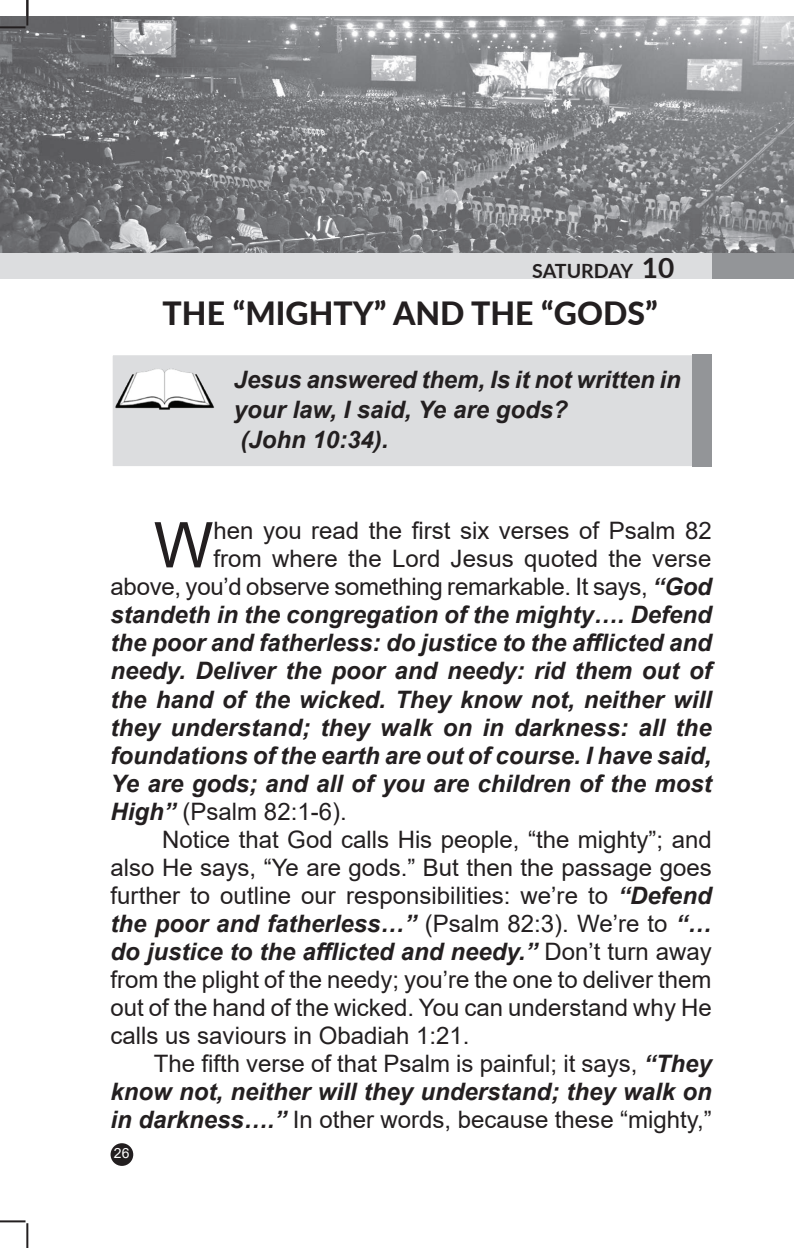
<style>
.page{position:relative;width:794px;height:1248px;background:#fff}
.page>*{position:absolute;margin:0;border:0;box-sizing:border-box;transform-origin:0 0}
.t1{font:63.2px "Arial";color:#231f20}
.t2{font:900 32px "Lato";color:#231f20}
.t3{font:italic 700 24px/30px "Arial";color:#231f20}
.t4{font:24px "Arial";color:#231f20}
.t5{font:700 19.6px "Lato";letter-spacing:-.015em;color:#231f20}
.t6{font:14px "Arial";color:#fff}
.s1{font-size:28px}
.s2{font-weight:700;font-style:italic}
.s3{font-weight:400;font-style:normal}
</style>
<div class="page">
<div style="left:0;top:252px;width:794px;height:27px;background:#939598"></div>
<div style="left:0;top:252px;width:712px;height:27px;background:#dcdddf"></div>
<div style="left:111px;top:1143px;width:22px;height:22px;background:#231f20;border-radius:50%"></div>
<hr style="left:0;top:1220px;width:26px;height:2px;background:#231f20">
<hr style="left:26px;top:1222px;width:2px;height:25px;background:#231f20">
<div style="left:111px;top:353px;width:584px;height:115px;background:#dcdddf;border:2px solid #fff"></div>
<div style="left:692px;top:354px;width:20px;height:113px;background:#939598"></div>
<img style="left:0;top:16px;width:794px;height:237px">
<hr style="left:0;top:26px;width:26px;height:2px;background:#231f20">
<hr style="left:26px;top:0;width:2px;height:26px;background:#231f20">
<img style="left:112px;top:353px;width:107px;height:96px">
<p class="t5" style="left:532px;top:256px;width:144px">SATURDAY <span class="s1">10</span></p>
<h2 class="t2" style="left:163px;top:290px;width:496px">THE “MIGHTY” AND THE “GODS”</h2>
<p class="t3" style="left:234px;top:365px;width:448px">Jesus answered them, Is it not written in your law, I said, Ye are gods?<br>(John 10:34).</p>
<h1 class="t1" style="left:154px;top:501px;width:61px">W</h1>
<p class="t4" style="left:213px;top:514px;width:500px">hen you read the first six verses of Psalm 82</p>
<p class="t4" style="left:213px;top:542px;width:499px">from where the Lord Jesus quoted the verse</p>
<p class="t4" style="left:111px;top:570px;width:602px">above, you’d observe something remarkable. It says, <span class="s2">“God</span></p>
<p class="t3" style="left:111px;top:600px;width:603px">standeth in the congregation of the mighty…. Defend</p>
<p class="t3" style="left:111px;top:628px;width:602px">the poor and fatherless: do justice to the afflicted and</p>
<p class="t3" style="left:111px;top:656px;width:602px">needy. Deliver the poor and needy: rid them out of</p>
<p class="t3" style="left:111px;top:684px;width:603px">the hand of the wicked. They know not, neither will</p>
<p class="t3" style="left:111px;top:712px;width:602px">they understand; they walk on in darkness: all the</p>
<p class="t3" style="left:111px;top:740px;width:602px">foundations of the earth are out of course. I have said,</p>
<p class="t3" style="left:111px;top:768px;width:602px">Ye are gods; and all of you are children of the most</p>
<p class="t4" style="left:111px;top:794px;width:238px"><span class="s2">High”</span> (Psalm 82:1-6).</p>
<p class="t4" style="left:162px;top:822px;width:551px">Notice that God calls His people, “the mighty”; and</p>
<p class="t4" style="left:111px;top:850px;width:602px">also He says, “Ye are gods.” But then the passage goes</p>
<p class="t4" style="left:111px;top:878px;width:602px">further to outline our responsibilities: we’re to <span class="s2">“Defend</span></p>
<p class="t3" style="left:111px;top:908px;width:602px">the poor and fatherless…” <span class="s3">(Psalm 82:3). We’re to</span> “…</p>
<p class="t3" style="left:111px;top:936px;width:602px">do justice to the afflicted and needy.” <span class="s3">Don’t turn away</span></p>
<p class="t4" style="left:111px;top:962px;width:602px">from the plight of the needy; you’re the one to deliver them</p>
<p class="t4" style="left:111px;top:990px;width:602px">out of the hand of the wicked. You can understand why He</p>
<p class="t4" style="left:111px;top:1018px;width:360px">calls us saviours in Obadiah 1:21.</p>
<p class="t4" style="left:154px;top:1046px;width:559px">The fifth verse of that Psalm is painful; it says, <span class="s2">“They</span></p>
<p class="t3" style="left:111px;top:1077px;width:602px">know not, neither will they understand; they walk on</p>
<p class="t4" style="left:111px;top:1102px;width:602px"><span class="s2">in darkness….”</span> In other words, because these “mighty,”</p>
<p class="t6" style="left:114px;top:1143px;width:17px">26</p>
</div>
